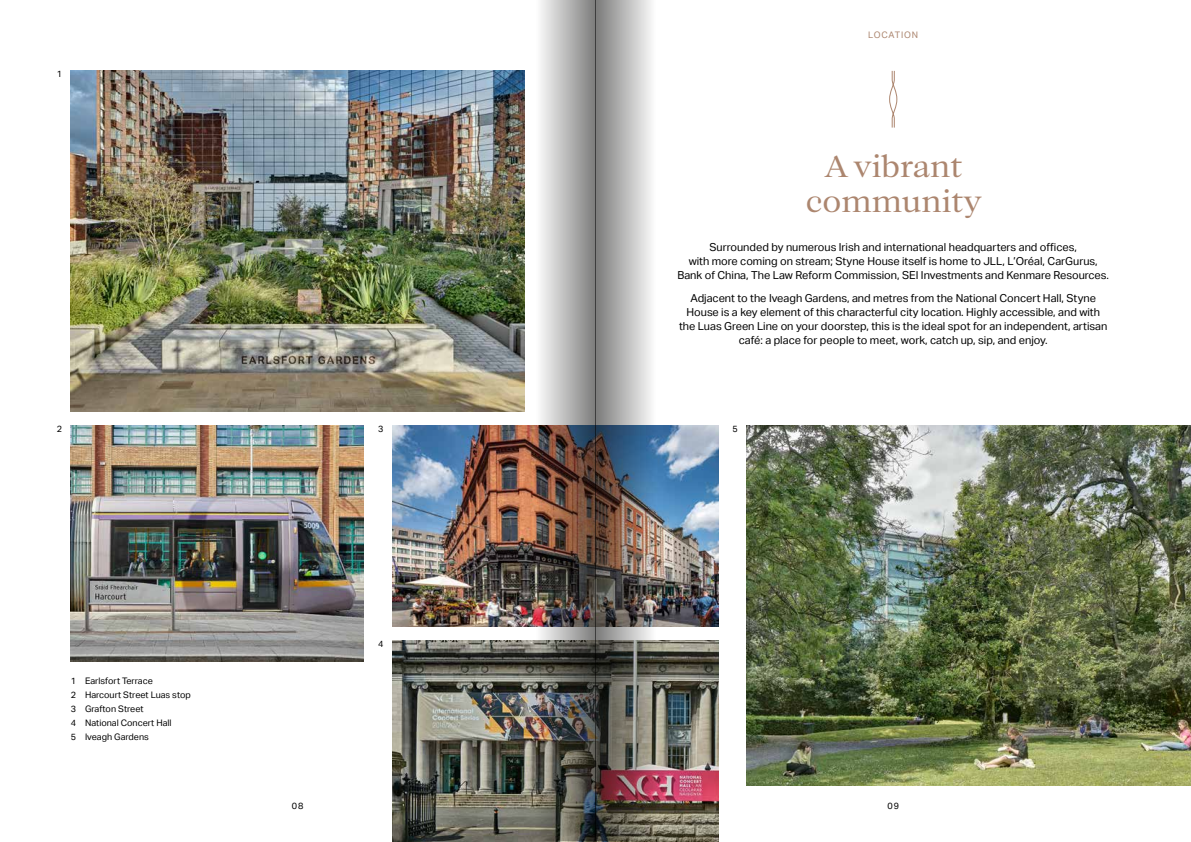
<style>
.page{position:relative;width:1191px;height:842px;background:#fff}
.page>*{position:absolute;margin:0;border:0;box-sizing:border-box;transform-origin:0 0}
.t1{font:29px/34.8px "Bw Beto DEMO";color:#ac866f;text-align:center}
.t2{font:11px/14px "Aktiv Grotesk";color:#000;text-align:center}
.t3{font:9px/14px "Aktiv Grotesk";color:#000}
.t4{font:9px "Aktiv Grotesk";letter-spacing:.1em;color:#ac866f}
</style>
<div class="page">
<img style="left:71px;top:71px;width:453px;height:340px">
<img style="left:392px;top:425px;width:326px;height:202px">
<img style="left:71px;top:425px;width:293px;height:237px">
<svg style="left:889px;top:70px;width:8px;height:58px"></svg>
<img style="left:746px;top:425px;width:445px;height:360px">
<img style="left:392px;top:641px;width:326px;height:201px">
<img style="left:595px;top:0;width:69px;height:841px">
<img style="left:527px;top:0;width:68px;height:841px">
<p class="t3" style="left:57px;top:67px;width:7px">1</p>
<p class="t3" style="left:57px;top:422px;width:7px">2</p>
<p class="t3" style="left:378px;top:422px;width:7px">3</p>
<p class="t3" style="left:71px;top:674px;width:121px">1 Earlsfort Terrace<br>2 Harcourt Street Luas stop<br>3 Grafton Street<br>4 National Concert Hall<br>5 Iveagh Gardens</p>
<p class="t3" style="left:378px;top:637px;width:7px">4</p>
<p class="t4" style="left:868px;top:30px;width:52px">LOCATION</p>
<h1 class="t1" style="left:806px;top:149px;width:177px">A vibrant community</h1>
<p class="t2" style="left:677px;top:240px;width:433px">Surrounded by numerous Irish and international headquarters and offices,<br>with more coming on stream; Styne House itself is home to JLL, L’Oréal, CarGurus,<br>Bank of China, The Law Reform Commission, SEI Investments and Kenmare Resources.</p>
<p class="t2" style="left:679px;top:291px;width:430px">Adjacent to the Iveagh Gardens, and metres from the National Concert Hall, Styne House is a key element of this characterful city location. Highly accessible, and with the Luas Green Line on your doorstep, this is the ideal spot for an independent, artisan café: a place for people to meet, work, catch up, sip, and enjoy.</p>
<p class="t3" style="left:732px;top:422px;width:7px">5</p>
<p class="t3" style="left:292px;top:799px;width:13px">08</p>
<p class="t3" style="left:887px;top:799px;width:13px">09</p>
</div>
